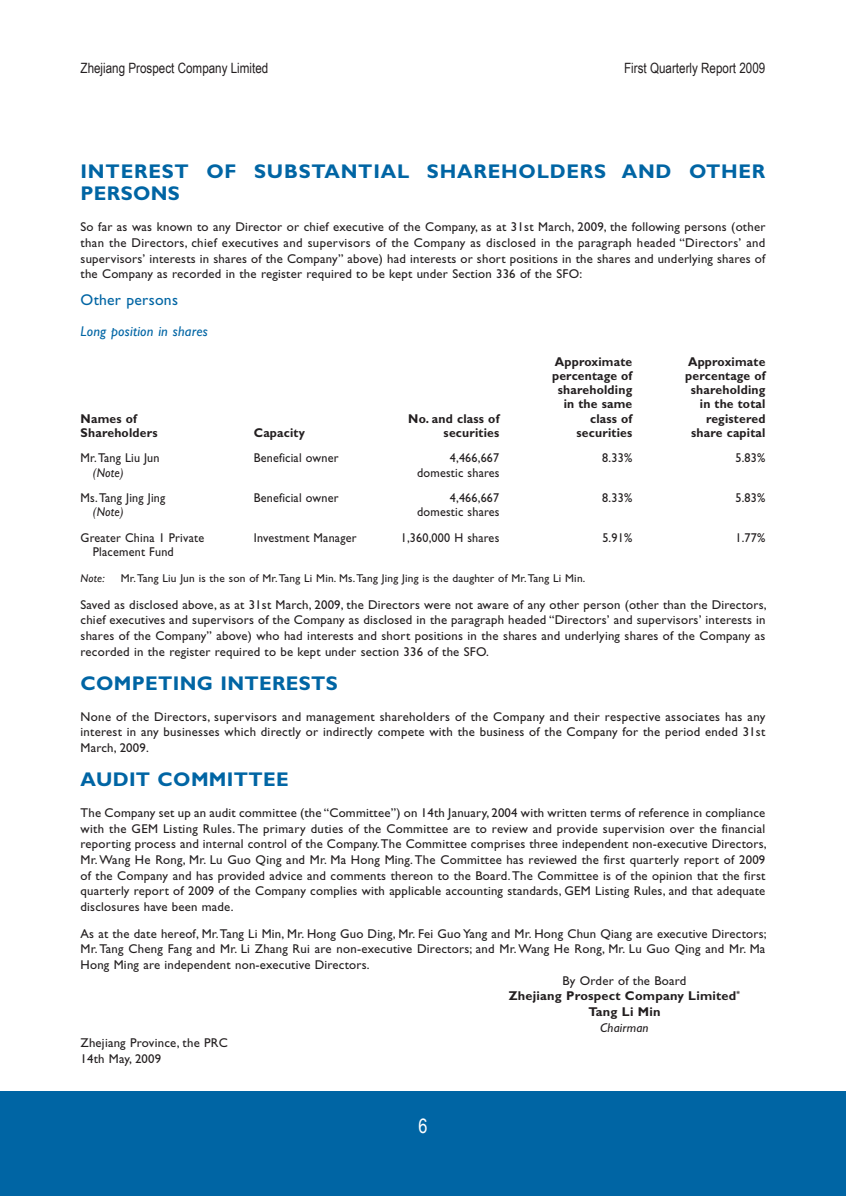
<style>
.page{position:relative;width:846px;height:1196px;background:#fff}
.page>*{position:absolute;margin:0;border:0;box-sizing:border-box;transform-origin:0 0}
.t1{font:700 19.8px/22.8px "Gill Sans Std";letter-spacing:.04em;color:#0065a4}
.t2{font:700 19.8px "Gill Sans Std";letter-spacing:.015em;color:#0065a4}
.t3{font:19.8px "Arial Narrow";color:#fff}
.t4{font:15.6px "Gill Sans Std";letter-spacing:.015em;color:#0065a4}
.t5{font:14.2px "Arial Narrow";color:#231f20}
.t6{font:italic 14.2px "Gill Sans Std";letter-spacing:.015em;color:#0065a4}
.t7{font:12.8px/15.6px "Gill Sans Std";letter-spacing:.015em;color:#231f20;text-align:justify}
.t8{font:12.8px "Gill Sans Std";letter-spacing:.015em;color:#231f20;scale:.95 1}
.t9{font:700 12.8px "Gill Sans Std";letter-spacing:.015em;color:#231f20;scale:.95 1}
.t10{font:700 12.8px "Gill Sans Std";letter-spacing:.015em;color:#231f20}
.t11{font:italic 12.8px "Gill Sans Std";letter-spacing:.015em;color:#231f20;scale:.95 1}
.t12{font:italic 12.8px "Gill Sans Std";letter-spacing:.015em;color:#231f20}
.t13{font:11.4px "Gill Sans Std";letter-spacing:.015em;color:#231f20}
.t14{font:italic 11.4px "Gill Sans Std";color:#231f20}
</style>
<div class="page">
<div style="left:0;top:1091px;width:845px;height:104px;background:#0065a4"></div>
<p class="t5" style="left:81px;top:59px;width:189px">Zhejiang Prospect Company Limited</p>
<p class="t5" style="left:624px;top:59px;width:143px">First Quarterly Report 2009</p>
<h1 class="t1" style="left:81px;top:161px;width:686px">INTEREST OF SUBSTANTIAL SHAREHOLDERS AND OTHER<br>PERSONS</h1>
<p class="t7" style="left:81px;top:220px;width:686px">So far as was known to any Director or chief executive of the Company, as at 31st March, 2009, the following persons (other than the Directors, chief executives and supervisors of the Company as disclosed in the paragraph headed “Directors’ and supervisors’ interests in shares of the Company” above) had interests or short positions in the shares and underlying shares of the Company as recorded in the register required to be kept under Section 336 of the SFO:</p>
<p class="t4" style="left:81px;top:294px;width:99px">Other persons</p>
<p class="t6" style="left:81px;top:326px;width:129px">Long position in shares</p>
<p class="t9" style="left:554px;top:357px;width:83px">Approximate</p>
<p class="t9" style="left:687px;top:357px;width:83px">Approximate</p>
<p class="t9" style="left:552px;top:371px;width:86px">percentage of</p>
<p class="t9" style="left:685px;top:371px;width:86px">percentage of</p>
<p class="t9" style="left:557px;top:385px;width:80px">shareholding</p>
<p class="t9" style="left:690px;top:385px;width:80px">shareholding</p>
<p class="t9" style="left:563px;top:399px;width:74px">in the same</p>
<p class="t9" style="left:699px;top:399px;width:70px">in the total</p>
<p class="t9" style="left:81px;top:413px;width:61px">Names of</p>
<p class="t9" style="left:408px;top:413px;width:97px">No. and class of</p>
<p class="t9" style="left:590px;top:413px;width:46px">class of</p>
<p class="t9" style="left:705px;top:413px;width:64px">registered</p>
<p class="t9" style="left:81px;top:428px;width:83px">Shareholders</p>
<p class="t9" style="left:254px;top:428px;width:55px">Capacity</p>
<p class="t9" style="left:443px;top:428px;width:60px">securities</p>
<p class="t9" style="left:576px;top:428px;width:60px">securities</p>
<p class="t9" style="left:691px;top:428px;width:80px">share capital</p>
<p class="t8" style="left:81px;top:453px;width:85px">Mr. Tang Liu Jun</p>
<p class="t8" style="left:254px;top:453px;width:91px">Beneficial owner</p>
<p class="t8" style="left:449px;top:453px;width:54px">4,466,667</p>
<p class="t8" style="left:602px;top:453px;width:33px">8.33%</p>
<p class="t8" style="left:735px;top:453px;width:33px">5.83%</p>
<p class="t11" style="left:93px;top:467px;width:34px">(Note)</p>
<p class="t8" style="left:417px;top:467px;width:88px">domestic shares</p>
<p class="t8" style="left:81px;top:493px;width:91px">Ms. Tang Jing Jing</p>
<p class="t8" style="left:254px;top:493px;width:91px">Beneficial owner</p>
<p class="t8" style="left:449px;top:493px;width:54px">4,466,667</p>
<p class="t8" style="left:602px;top:493px;width:33px">8.33%</p>
<p class="t8" style="left:735px;top:493px;width:33px">5.83%</p>
<p class="t11" style="left:93px;top:507px;width:34px">(Note)</p>
<p class="t8" style="left:417px;top:507px;width:88px">domestic shares</p>
<p class="t8" style="left:81px;top:533px;width:131px">Greater China 1 Private</p>
<p class="t8" style="left:254px;top:533px;width:110px">Investment Manager</p>
<p class="t8" style="left:400px;top:533px;width:105px">1,360,000 H shares</p>
<p class="t8" style="left:602px;top:533px;width:33px">5.91%</p>
<p class="t8" style="left:735px;top:533px;width:33px">1.77%</p>
<p class="t8" style="left:93px;top:547px;width:87px">Placement Fund</p>
<p class="t14" style="left:81px;top:573px;width:26px">Note:</p>
<p class="t13" style="left:121px;top:573px;width:466px">Mr. Tang Liu Jun is the son of Mr. Tang Li Min. Ms. Tang Jing Jing is the daughter of Mr. Tang Li Min.</p>
<p class="t7" style="left:81px;top:597px;width:687px">Saved as disclosed above, as at 31st March, 2009, the Directors were not aware of any other person (other than the Directors, chief executives and supervisors of the Company as disclosed in the paragraph headed “Directors’ and supervisors’ interests in shares of the Company” above) who had interests and short positions in the shares and underlying shares of the Company as recorded in the register required to be kept under section 336 of the SFO.</p>
<h1 class="t2" style="left:81px;top:675px;width:259px">COMPETING INTERESTS</h1>
<p class="t7" style="left:81px;top:709px;width:686px">None of the Directors, supervisors and management shareholders of the Company and their respective associates has any interest in any businesses which directly or indirectly compete with the business of the Company for the period ended 31st March, 2009.</p>
<h1 class="t2" style="left:81px;top:772px;width:209px">AUDIT COMMITTEE</h1>
<p class="t7" style="left:81px;top:806px;width:687px">The Company set up an audit committee (the “Committee”) on 14th January, 2004 with written terms of reference in compliance with the GEM Listing Rules. The primary duties of the Committee are to review and provide supervision over the financial reporting process and internal control of the Company. The Committee comprises three independent non-executive Directors, Mr. Wang He Rong, Mr. Lu Guo Qing and Mr. Ma Hong Ming. The Committee has reviewed the first quarterly report of 2009 of the Company and has provided advice and comments thereon to the Board. The Committee is of the opinion that the first quarterly report of 2009 of the Company complies with applicable accounting standards, GEM Listing Rules, and that adequate disclosures have been made.</p>
<p class="t7" style="left:81px;top:926px;width:687px">As at the date hereof, Mr. Tang Li Min, Mr. Hong Guo Ding, Mr. Fei Guo Yang and Mr. Hong Chun Qiang are executive Directors;</p>
<p class="t7" style="left:81px;top:942px;width:686px">Mr. Tang Cheng Fang and Mr. Li Zhang Rui are non-executive Directors; and Mr. Wang He Rong, Mr. Lu Guo Qing and Mr. Ma</p>
<p class="t7" style="left:81px;top:958px;width:290px">Hong Ming are independent non-executive Directors.</p>
<p class="t7" style="left:562px;top:973px;width:125px">By Order of the Board</p>
<p class="t10" style="left:508px;top:991px;width:233px">Zhejiang Prospect Company Limited<sup>*</sup></p>
<p class="t10" style="left:588px;top:1006px;width:74px">Tang Li Min</p>
<p class="t12" style="left:600px;top:1022px;width:50px">Chairman</p>
<p class="t7" style="left:81px;top:1036px;width:149px">Zhejiang Province, the PRC<br>14th May, 2009</p>
<h1 class="t3" style="left:418px;top:1114px;width:11px">6</h1>
</div>
